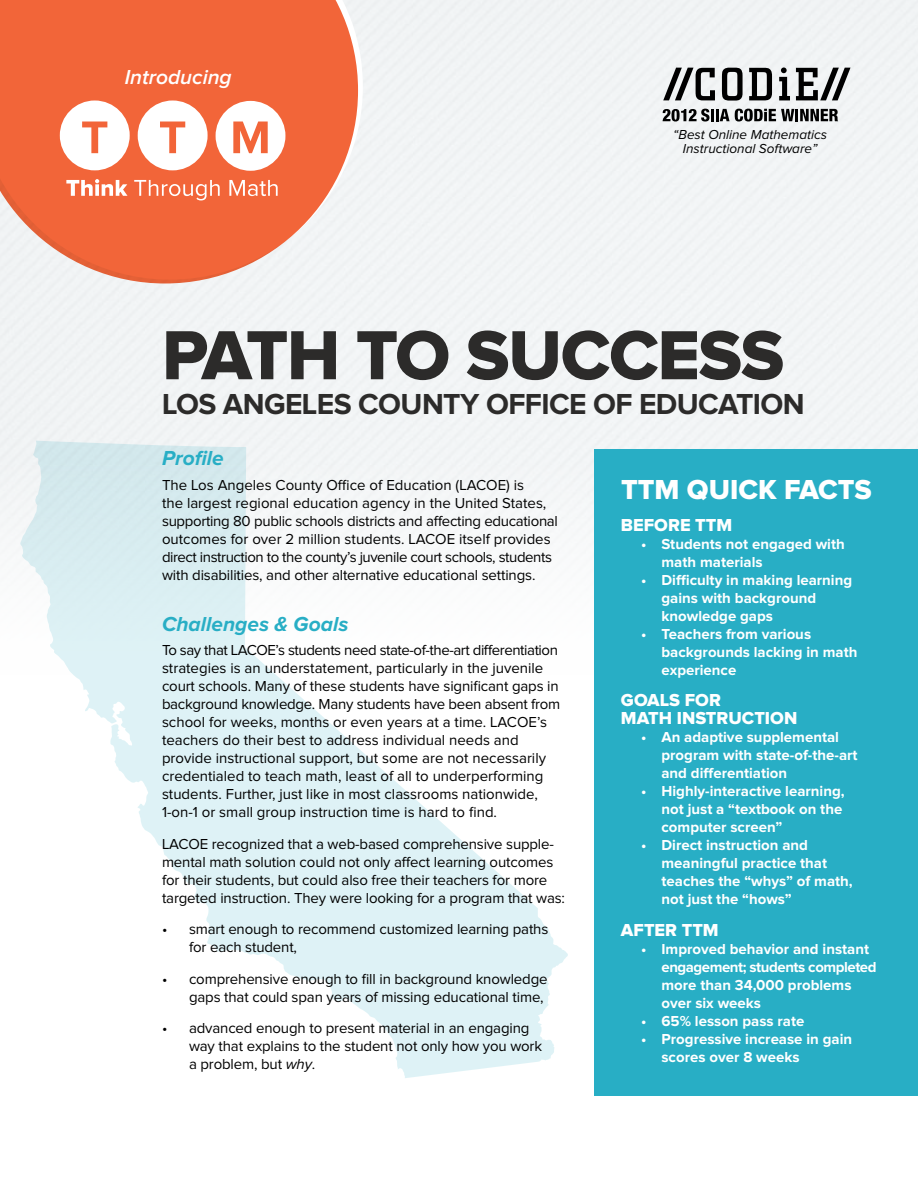
<style>
.page{position:relative;width:918px;height:1188px;background:#fff}
.page>*{position:absolute;margin:0;border:0;box-sizing:border-box;transform-origin:0 0}
.t1{font:72px "Proxima Nova Extrabld";letter-spacing:-.02em;color:#2c2b2a}
.t2{font:700 30px "Proxima Nova";letter-spacing:-.02em;color:#2c2b2a}
.t3{font:28.5px "Proxima Nova Extrabld";color:#fff}
.t4{font:italic 700 21px "Proxima Nova";color:#28aec5}
.t5{font:italic 600 21px "Proxima Nova";color:#fff}
.t6{font:18px/18px "Proxima Nova Extrabld";color:#fff}
.t7{font:15px/18px "Proxima Nova";letter-spacing:-.01em;color:#000}
.t8{font:700 15px/18px "Proxima Nova";color:#fff}
.t9{font:italic 13.5px/13.5px "Proxima Nova";color:#000;text-align:center}
.s1{font-style:italic}
</style>
<div class="page">
<div style="left:0;top:0;width:918px;height:544px;background:#f2f4f5"></div>
<svg style="left:20px;top:441px;width:548px;height:637px"></svg>
<svg style="left:663px;top:109px;width:175px;height:13px"></svg>
<svg style="left:722px;top:68px;width:21px;height:33px"></svg>
<svg style="left:749px;top:68px;width:23px;height:32px"></svg>
<svg style="left:779px;top:68px;width:11px;height:32px"></svg>
<svg style="left:663px;top:68px;width:52px;height:32px"></svg>
<svg style="left:796px;top:68px;width:54px;height:32px"></svg>
<svg style="left:0;top:0;width:358px;height:284px;fill:#f26539"></svg>
<svg style="left:66px;top:179px;width:62px;height:17px"></svg>
<svg style="left:134px;top:180px;width:86px;height:20px"></svg>
<svg style="left:229px;top:180px;width:49px;height:16px"></svg>
<svg style="left:60px;top:100px;width:70px;height:70px"></svg>
<svg style="left:138px;top:100px;width:70px;height:70px"></svg>
<svg style="left:216px;top:101px;width:69px;height:70px"></svg>
<div style="left:594px;top:450px;width:324px;height:646px;background:#28aec5"></div>
<h3 class="t5" style="left:125px;top:65px;width:109px">Introducing</h3>
<p class="t9" style="left:673px;top:128px;width:155px">“Best Online Mathematics<br>Instructional Software”</p>
<h1 class="t1" style="left:162px;top:314px;width:580px">PATH TO SUCCESS</h1>
<h2 class="t2" style="left:162px;top:387px;width:644px">Los angeles county office of education</h2>
<h3 class="t4" style="left:162px;top:446px;width:63px">Profile</h3>
<p class="t7" style="left:162px;top:476px;width:397px">The Los Angeles County Office of Education (LACOE) is<br>the largest regional education agency in the United States, supporting 80 public schools districts and affecting educational outcomes for over 2 million students. LACOE itself provides direct instruction to the county’s juvenile court schools, students with disabilities, and other alternative educational settings.</p>
<h3 class="t4" style="left:162px;top:612px;width:188px">Challenges &amp; Goals</h3>
<p class="t7" style="left:162px;top:642px;width:400px">To say that LACOE’s students need state-of-the-art differentiation strategies is an understatement, particularly in the juvenile court schools. Many of these students have significant gaps in background knowledge. Many students have been absent from school for weeks, months or even years at a time. LACOE’s teachers do their best to address individual needs and provide instructional support, but some are not necessarily credentialed to teach math, least of all to underperforming students. Further, just like in most classrooms nationwide, 1-on-1 or small group instruction time is hard to find.</p>
<p class="t7" style="left:162px;top:835px;width:405px">LACOE recognized that a web-based comprehensive supple&shy;mental math solution could not only affect learning outcomes for their students, but could also free their teachers for more targeted instruction. They were looking for a program that was:</p>
<p class="t7" style="left:189px;top:921px;width:361px;text-indent:-27px">• smart enough to recommend customized learning paths for each student,</p>
<p class="t7" style="left:162px;top:970px;width:387px;text-align:right">• comprehensive enough to fill in background knowledge gaps that could span years of missing educational time,</p>
<p class="t7" style="left:189px;top:1020px;width:355px;text-indent:-27px">• advanced enough to present material in an engaging way that explains to the student not only how you work a problem, but <span class="s1">why</span>.</p>
<h3 class="t3" style="left:621px;top:473px;width:252px">TTM QUICK FACTS</h3>
<p class="t6" style="left:621px;top:516px;width:88px">BEFORE TTM</p>
<p class="t8" style="left:661px;top:535px;width:185px;text-indent:-20px">• Students not engaged with math materials</p>
<p class="t8" style="left:661px;top:571px;width:192px;text-indent:-20px">• Difficulty in making learning gains with background knowledge gaps</p>
<p class="t8" style="left:661px;top:625px;width:197px;text-indent:-20px">• Teachers from various backgrounds lacking in math experience</p>
<p class="t6" style="left:621px;top:692px;width:101px">GOALS FOR<br>MATH</p>
<p class="t6" style="left:677px;top:710px;width:122px">INSTRUCTION</p>
<p class="t8" style="left:661px;top:729px;width:198px;text-indent:-20px">• An adaptive supplemental program with state-of-the-art and differentiation</p>
<p class="t8" style="left:661px;top:783px;width:185px;text-indent:-20px">• Highly-interactive learning, not just a “textbook on the computer screen”</p>
<p class="t8" style="left:661px;top:837px;width:193px;text-indent:-20px">• Direct instruction and meaningful practice that teaches the “whys” of math, not just the “hows”</p>
<p class="t6" style="left:621px;top:921px;width:74px">AFTER TTM</p>
<p class="t8" style="left:661px;top:940px;width:217px;text-indent:-20px">• Improved behavior and instant engagement; students completed more than 34,000 problems over six weeks</p>
<p class="t8" style="left:641px;top:1012px;width:165px">• 65% lesson pass rate</p>
<p class="t8" style="left:661px;top:1030px;width:192px;text-indent:-20px">• Progressive increase in gain scores over 8 weeks</p>
</div>
